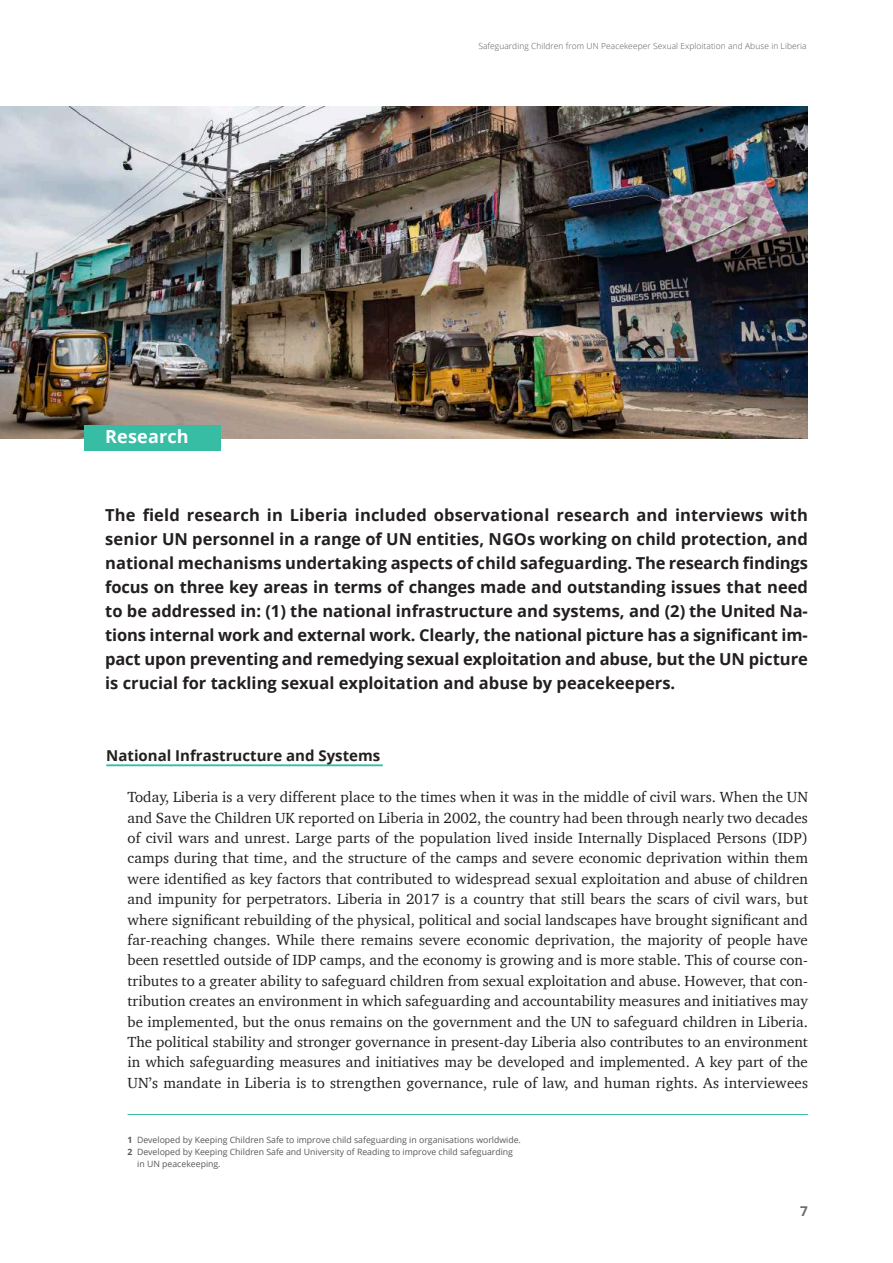
<style>
.page{position:relative;width:893px;height:1263px;background:#fff}
.page>*{position:absolute;margin:0;border:0;box-sizing:border-box;transform-origin:0 0}
.t1{font:700 18px "Open Sans";letter-spacing:.01em;color:#fff}
.t2{font:700 16.5px/24px "Open Sans";color:#231f20;text-align:justify}
.t3{font:15px/20.4px "Charter";letter-spacing:.01em;color:#231f20;text-align:justify}
.t4{font:700 15px "Open Sans";color:#231f20}
.t5{font:700 13.5px "Open Sans";color:#6c6d70}
.t6{font:8.7px "Open Sans";color:#57585a}
.t7{font:300 8.4px "Open Sans";letter-spacing:.01em;color:#57585a}
.s1{font-weight:700}
</style>
<div class="page">
<img style="left:0;top:106px;width:808px;height:332px">
<div style="left:84px;top:425px;width:136px;height:26px;background:#38bda5"></div>
<hr style="left:106px;top:764px;width:277px;height:2px;background:#38bda5">
<hr style="left:128px;top:1114px;width:680px;height:1px;background:#38bda5">
<p class="t1" style="left:105px;top:424px;width:85px">Research</p>
<p class="t7" style="left:478px;top:40px;width:330px">Safeguarding Children from UN Peacekeeper Sexual Exploitation and Abuse in Liberia</p>
<p class="t2" style="left:105px;top:502px;width:704px">The field research in Liberia included observational research and interviews with senior UN personnel in a range of UN entities, NGOs working on child protection, and national mechanisms undertaking aspects of child safeguarding. The research findings focus on three key areas in terms of changes made and outstanding issues that need to be addressed in: (1) the national infrastructure and systems, and (2) the United Na&shy;tions internal work and external work. Clearly, the national picture has a significant im&shy;pact upon preventing and remedying sexual exploitation and abuse, but the UN picture is crucial for tackling sexual exploitation and abuse by peacekeepers.</p>
<p class="t4" style="left:106px;top:745px;width:275px">National Infrastructure and Systems</p>
<p class="t3" style="left:128px;top:786px;width:682px">Today, Liberia is a very different place to the times when it was in the middle of civil wars. When the UN and Save the Children UK reported on Liberia in 2002, the country had been through nearly two decades of civil wars and unrest. Large parts of the population lived inside Internally Displaced Persons (IDP) camps during that time, and the structure of the camps and severe economic deprivation within them were identified as key factors that contributed to widespread sexual exploitation and abuse of children and impunity for perpetrators. Liberia in 2017 is a country that still bears the scars of civil wars, but where significant rebuilding of the physical, political and social landscapes have brought significant and far-reaching changes. While there remains severe economic deprivation, the majority of people have been resettled outside of IDP camps, and the economy is growing and is more stable. This of course con&shy;tributes to a greater ability to safeguard children from sexual exploitation and abuse. However, that con&shy;tribution creates an environment in which safeguarding and accountability measures and initiatives may be implemented, but the onus remains on the government and the UN to safeguard children in Liberia.<br>The political stability and stronger governance in present-day Liberia also contributes to an environment in which safeguarding measures and initiatives may be developed and implemented. A key part of the UN’s mandate in Liberia is to strengthen governance, rule of law, and human rights. As interviewees</p>
<p class="t6" style="left:128px;top:1133px;width:395px"><span class="s1">1</span> Developed by Keeping Children Safe to improve child safeguarding in organisations worldwide.</p>
<p class="t6" style="left:128px;top:1145px;width:387px"><span class="s1">2</span> Developed by Keeping Children Safe and University of Reading to improve child safeguarding</p>
<p class="t6" style="left:137px;top:1157px;width:85px">in UN peacekeeping.</p>
<p class="t5" style="left:800px;top:1201px;width:9px">7</p>
</div>
